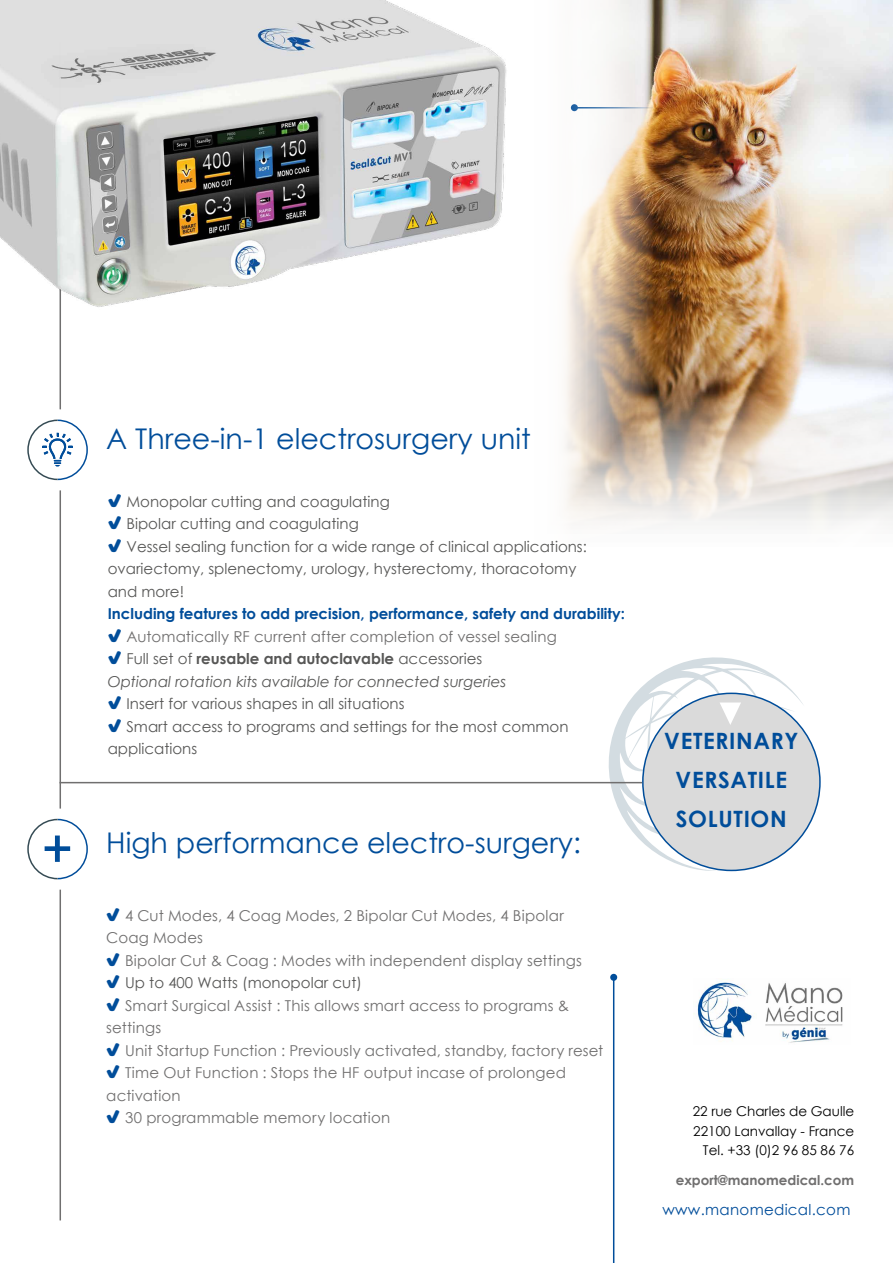
<style>
.page{position:relative;width:893px;height:1263px;background:#fff}
.page>*{position:absolute;margin:0;border:0;box-sizing:border-box;transform-origin:0 0}
.t1{font:28.5px "Century Gothic";color:#004d9a}
.t2{font:700 22.5px/39px "Century Gothic";letter-spacing:.03em;color:#004d9a;text-align:center}
.t3{font:15px/22.5px "Century Gothic";color:#575756}
.t4{font:15px/22.5px "Century Gothic";letter-spacing:.01em;color:#706f6f}
.t5{font:15px "Century Gothic";letter-spacing:.02em;color:#004d9a}
.t6{font:13.5px/19.5px "Century Gothic";color:#000;text-align:right}
.t7{font:700 13.5px "Century Gothic";color:#706f6f}
.s1{font-family:"Coiny";font-size:18px;color:#004d9a}
.s2{font-weight:700;color:#004d9a}
.s3{color:#706f6f}
.s4{font-weight:700}
.s5{font-style:italic}
.s6{color:#575756}
</style>
<div class="page">
<hr style="left:60px;top:43px;width:1px;height:1177px;background:#706f6f">
<img style="left:697px;top:982px;width:146px;height:61px">
<hr style="left:613px;top:978px;width:1px;height:285px;background:#004d9a">
<div style="left:610px;top:974px;width:7px;height:7px;background:#004d9a;border-radius:50%"></div>
<div style="left:17px;top:808px;width:81px;height:82px;border:21px solid #fff;border-radius:50%"></div>
<svg style="left:27px;top:819px;width:61px;height:60px"></svg>
<div style="left:17px;top:409px;width:81px;height:81px;border:21px solid #fff;border-radius:50%"></div>
<svg style="left:27px;top:420px;width:61px;height:60px"></svg>
<div style="left:643px;top:693px;width:177px;height:177px;background:#dadada;border-radius:50%"></div>
<svg style="left:609px;top:657px;width:195px;height:214px"></svg>
<hr style="left:60px;top:782px;width:582px;height:1px;background:#706f6f">
<img style="left:0;top:0;width:507px;height:318px">
<img style="left:564px;top:0;width:329px;height:525px">
<h1 class="t1" style="left:106px;top:419px;width:426px">A Three-in-1 electrosurgery unit</h1>
<p class="t3" style="left:108px;top:490px;width:481px"><span class="s1">√</span> Monopolar cutting and coagulating<br><span class="s1">√</span> Bipolar cutting and coagulating<br><span class="s1">√</span> Vessel sealing function for a wide range of clinical applications: ovariectomy, splenectomy, urology, hysterectomy, thoracotomy and more!</p>
<p class="t3" style="left:108px;top:602px;width:519px"><span class="s2">Including features to add precision, performance, safety and durability: </span><span class="s1">√</span> <span class="s3">Automatically RF current after completion of vessel sealing<br></span><span class="s1">√</span> Full set of <span class="s4">reusable and autoclavable</span> accessories<br><span class="s5">Optional rotation kits available for connected surgeries<br></span><span class="s1">√</span> Insert for various shapes in all situations<br><span class="s1">√</span> Smart access to programs and settings for the most common applications</p>
<h1 class="t1" style="left:106px;top:822px;width:476px">High performance electro-surgery:</h1>
<p class="t4" style="left:106px;top:904px;width:498px"><span class="s1">√</span> 4 Cut Modes, 4 Coag Modes, 2 Bipolar Cut Modes, 4 Bipolar Coag Modes<br><span class="s1">√</span> Bipolar Cut &amp; Coag : Modes with independent display settings<br><span class="s1">√</span> <span class="s6">Up to 400 Watts (monopolar cut)<br></span><span class="s1">√</span> Smart Surgical Assist : This allows smart access to programs &amp; settings<br><span class="s1">√</span> Unit Startup Function : Previously activated, standby, factory reset <span class="s1">√</span> Time Out Function : Stops the HF output incase of prolonged activation<br><span class="s1">√</span> 30 programmable memory location</p>
<h2 class="t2" style="left:664px;top:720px;width:136px">VETERINARY<br>VERSATILE<br>SOLUTION</h2>
<p class="t6" style="left:693px;top:1101px;width:163px">22 rue Charles de Gaulle<br>22100 Lanvallay - France<br>Tel. +33 (0)2 96 85 86 76</p>
<p class="t7" style="left:676px;top:1169px;width:180px">export@manomedical.com</p>
<p class="t5" style="left:662px;top:1199px;width:190px">www.manomedical.com</p>
</div>
